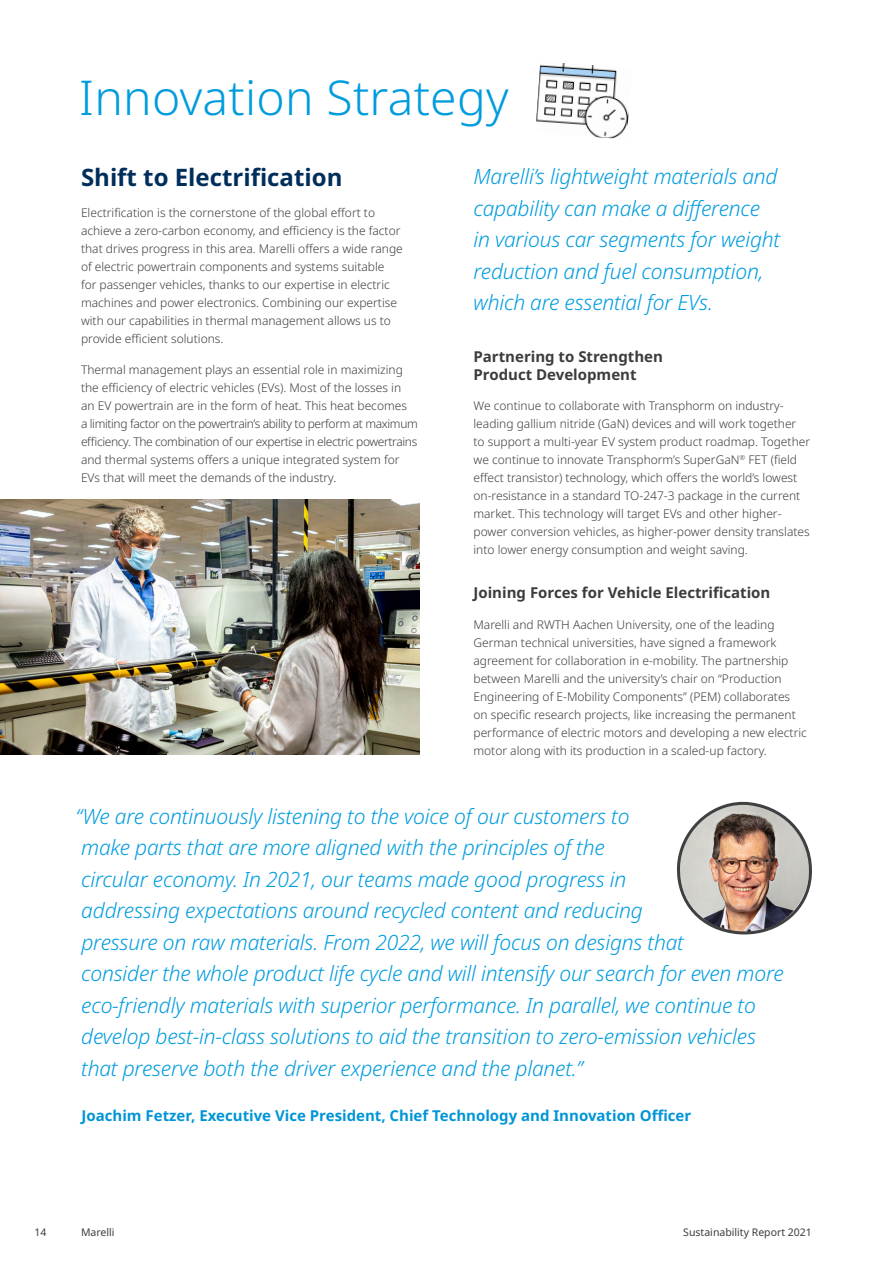
<style>
.page{position:relative;width:893px;height:1263px;background:#fff}
.page>*{position:absolute;margin:0;border:0;box-sizing:border-box;transform-origin:0 0}
.t1{font:300 48px "Noto Sans";letter-spacing:.005em;color:#009cde}
.t2{font:700 24px "Noto Sans";color:#002e5a}
.t3{font:italic 300 21px/31.5px "Noto Sans";letter-spacing:-.01em;color:#009cde}
.t4{font:700 15px/18px "Noto Sans";color:#3c3c3b}
.t5{font:700 15px "Noto Sans";color:#0095d6}
.t6{font:300 12px/18px "Noto Sans";color:#3c3c3b}
.t7{font:10.5px "Noto Sans";color:#3c3c3b}
</style>
<div class="page">
<img style="left:536px;top:63px;width:93px;height:76px">
<img style="left:677px;top:802px;width:135px;height:132px">
<img style="left:0;top:500px;width:419px;height:254px">
<h1 class="t1" style="left:79px;top:64px;width:431px">Innovation Strategy</h1>
<h2 class="t2" style="left:81px;top:161px;width:263px">Shift to Electrification</h2>
<p class="t6" style="left:81px;top:204px;width:323px">Electrification is the cornerstone of the global effort to achieve a zero-carbon economy, and efficiency is the factor that drives progress in this area. Marelli offers a wide range of electric powertrain components and systems suitable for passenger vehicles, thanks to our expertise in electric machines and power electronics. Combining our expertise with our capabilities in thermal management allows us to provide efficient solutions.</p>
<p class="t6" style="left:81px;top:361px;width:338px">Thermal management plays an essential role in maximizing the efficiency of electric vehicles (EVs). Most of the losses in<br>an EV powertrain are in the form of heat. This heat becomes<br>a limiting factor on the powertrain’s ability to perform at maximum efficiency. The combination of our expertise in electric powertrains and thermal systems offers a unique integrated system for EVs that will meet the demands of the industry.</p>
<h3 class="t3" style="left:473px;top:161px;width:308px">Marelli’s lightweight materials and capability can make a difference in various car segments for weight reduction and fuel consumption, which are essential for EVs.</h3>
<p class="t4" style="left:473px;top:347px;width:191px">Partnering to Strengthen<br>Product Development</p>
<p class="t6" style="left:473px;top:397px;width:338px">We continue to collaborate with Transphorm on industry&shy;leading gallium nitride (GaN) devices and will work together to support a multi-year EV system product roadmap. Together we continue to innovate Transphorm’s SuperGaN<sup>®</sup> FET (field effect transistor) technology, which offers the world’s lowest on-resistance in a standard TO-247-3 package in the current market. This technology will target EVs and other higher&shy;power conversion vehicles, as higher-power density translates into lower energy consumption and weight saving.</p>
<p class="t4" style="left:473px;top:584px;width:298px">Joining Forces for Vehicle Electrification</p>
<p class="t6" style="left:473px;top:615px;width:335px">Marelli and RWTH Aachen University, one of the leading German technical universities, have signed a framework agreement for collaboration in e-mobility. The partnership between Marelli and the university’s chair on “Production Engineering of E-Mobility Components” (PEM) collaborates on specific research projects, like increasing the permanent performance of electric motors and developing a new electric motor along with its production in a scaled-up factory.</p>
<p class="t3" style="left:76px;top:801px;width:709px">“We are continuously listening to the voice of our customers to<br>make parts that are more aligned with the principles of the<br>circular economy. In 2021, our teams made good progress in<br>addressing expectations around recycled content and reducing<br>pressure on raw materials. From 2022, we will focus on designs that<br>consider the whole product life cycle and will intensify our search for even more eco-friendly materials with superior performance. In parallel, we continue to develop best-in-class solutions to aid the transition to zero-emission vehicles that preserve both the driver experience and the planet.”</p>
<p class="t5" style="left:82px;top:1104px;width:611px">Joachim Fetzer, Executive Vice President, Chief Technology and Innovation Officer</p>
<p class="t7" style="left:34px;top:1225px;width:14px">14</p>
<p class="t7" style="left:81px;top:1225px;width:35px">Marelli</p>
<p class="t7" style="left:683px;top:1225px;width:130px">Sustainability Report 2021</p>
</div>
